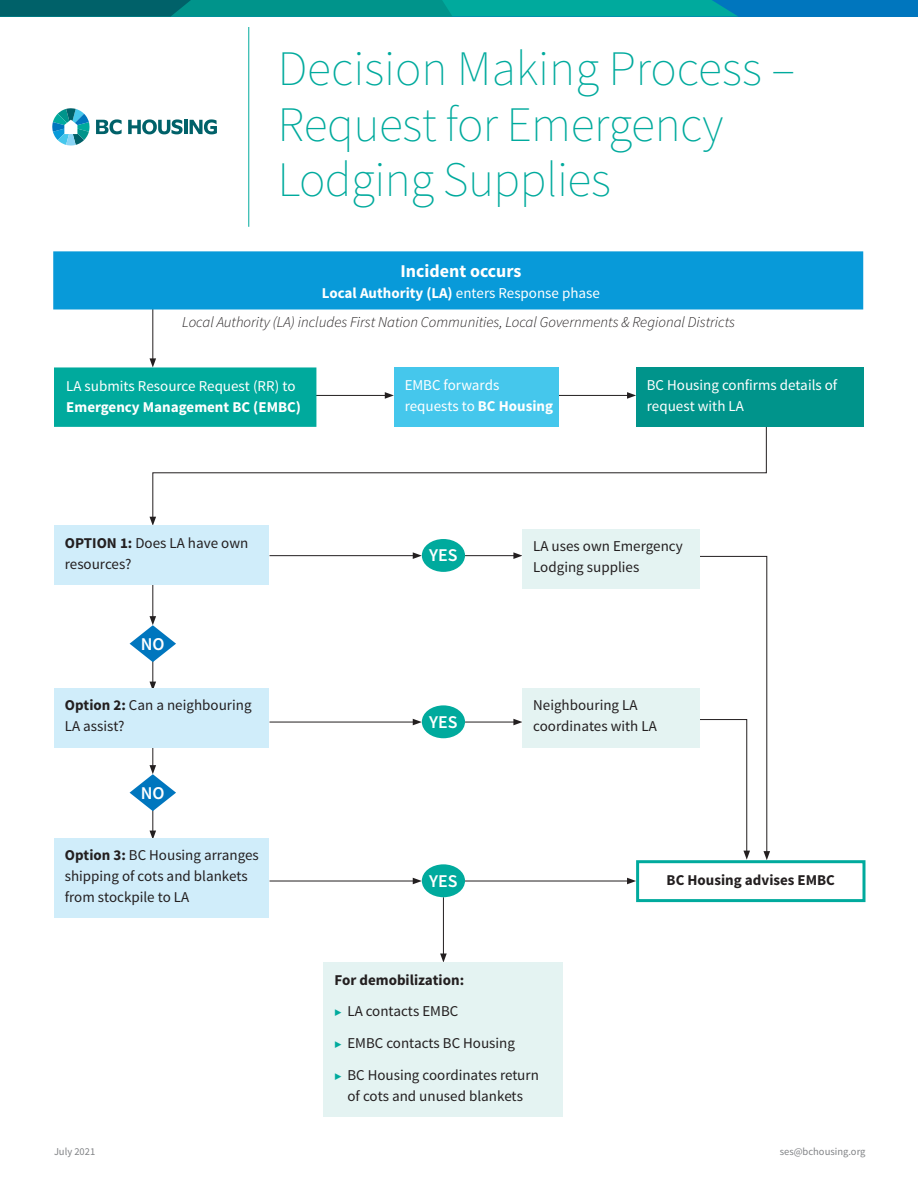
<style>
.page{position:relative;width:918px;height:1188px;background:#fff}
.page>*{position:absolute;margin:0;border:0;box-sizing:border-box;transform-origin:0 0}
.t1{font:200 49.5px/55.5px "Source Sans Pro";letter-spacing:-.01em;color:#00aa9d}
.Body{font:700 18px "Source Sans Pro";color:#fff}
.t2{font:600 18px "Source Sans Pro";color:#fff}
.Body-2{font:15px/21px "Source Sans Pro";color:#231f20}
.Body-3{font:15px/21px "Source Sans Pro";color:#fff}
.Body-4{font:italic 300 15px "Source Sans Pro";color:#231f20}
.Body-5{font:700 15px "Source Sans Pro";color:#231f20}
.Body-6{font:10.5px "Source Sans Pro";color:#808285}
.s1{font-weight:700}
.s2{font-weight:700;font-size:12px;color:#00aa9d}
</style>
<div class="page">
<hr style="left:152px;top:573px;width:1px;height:46px;background:#231f20">
<hr style="left:152px;top:638px;width:1px;height:46px;background:#231f20">
<svg style="left:150px;top:682px;width:6px;height:6px"></svg>
<svg style="left:130px;top:616px;width:46px;height:46px"></svg>
<hr style="left:152px;top:722px;width:1px;height:46px;background:#231f20">
<hr style="left:152px;top:787px;width:1px;height:46px;background:#231f20">
<svg style="left:150px;top:831px;width:6px;height:7px"></svg>
<svg style="left:130px;top:765px;width:46px;height:46px"></svg>
<hr style="left:443px;top:897px;width:1px;height:59px;background:#231f20">
<svg style="left:440px;top:954px;width:7px;height:9px"></svg>
<svg style="left:152px;top:423px;width:615px;height:94px"></svg>
<svg style="left:150px;top:517px;width:6px;height:9px"></svg>
<svg style="left:582px;top:556px;width:186px;height:295px"></svg>
<svg style="left:763px;top:851px;width:7px;height:9px"></svg>
<svg style="left:582px;top:719px;width:168px;height:141px"></svg>
<hr style="left:270px;top:555px;width:145px;height:1px;background:#231f20">
<svg style="left:413px;top:552px;width:9px;height:7px"></svg>
<hr style="left:270px;top:722px;width:145px;height:1px;background:#231f20">
<svg style="left:413px;top:719px;width:9px;height:6px"></svg>
<hr style="left:270px;top:881px;width:145px;height:1px;background:#231f20">
<svg style="left:413px;top:878px;width:9px;height:6px"></svg>
<hr style="left:152px;top:308px;width:1px;height:53px;background:#231f20">
<svg style="left:150px;top:358px;width:6px;height:9px"></svg>
<hr style="left:465px;top:555px;width:51px;height:1px;background:#231f20">
<svg style="left:513px;top:552px;width:9px;height:7px"></svg>
<hr style="left:465px;top:722px;width:51px;height:1px;background:#231f20">
<svg style="left:513px;top:719px;width:9px;height:6px"></svg>
<hr style="left:458px;top:881px;width:171px;height:1px;background:#231f20">
<svg style="left:627px;top:878px;width:9px;height:6px"></svg>
<hr style="left:252px;top:395px;width:135px;height:1px;background:#231f20">
<svg style="left:385px;top:392px;width:9px;height:7px"></svg>
<hr style="left:522px;top:395px;width:107px;height:1px;background:#231f20">
<svg style="left:627px;top:392px;width:9px;height:7px"></svg>
<svg style="left:96px;top:119px;width:26px;height:15px"></svg>
<svg style="left:128px;top:119px;width:55px;height:15px"></svg>
<hr style="left:184px;top:120px;width:4px;height:14px;background:#006169">
<svg style="left:190px;top:119px;width:27px;height:15px"></svg>
<svg style="left:52px;top:108px;width:38px;height:38px"></svg>
<hr style="left:248px;top:27px;width:1px;height:200px;background:#00aa9d">
<div style="left:0;top:0;width:918px;height:17px;background:#0076be"></div>
<svg style="left:0;top:0;width:738px;height:17px;background:#008e8b"></svg>
<div style="left:54px;top:252px;width:808px;height:57px;background:#089ad9"></div>
<div style="left:53px;top:251px;width:810px;height:59px;border:2px solid #089ad9"></div>
<div style="left:54px;top:526px;width:215px;height:59px;background:#d0edfa"></div>
<div style="left:522px;top:529px;width:178px;height:59px;background:#e4f3f2"></div>
<div style="left:522px;top:688px;width:178px;height:60px;background:#e4f3f2"></div>
<div style="left:636px;top:860px;width:230px;height:42px;border:3px solid #00aa9d"></div>
<div style="left:54px;top:688px;width:215px;height:60px;background:#d0edfa"></div>
<div style="left:54px;top:838px;width:215px;height:80px;background:#d0edfa"></div>
<div style="left:324px;top:963px;width:239px;height:154px;background:#e4f3f2"></div>
<div style="left:55px;top:368px;width:261px;height:58px;background:#00aa9d"></div>
<div style="left:54px;top:367px;width:262px;height:60px;border:2px solid #00aa9d"></div>
<div style="left:394px;top:368px;width:165px;height:59px;background:#45c7ec"></div>
<div style="left:636px;top:367px;width:228px;height:60px;background:#00948b"></div>
<div style="left:422px;top:539px;width:43px;height:33px;background:#00aa9d;border-radius:50%"></div>
<div style="left:422px;top:705px;width:43px;height:33px;background:#00aa9d;border-radius:50%"></div>
<div style="left:422px;top:864px;width:43px;height:33px;background:#00aa9d;border-radius:50%"></div>
<h1 class="t1" style="left:278px;top:41px;width:519px">Decision Making Process –<br>Request for Emergency<br>Lodging Supplies</h1>
<p class="Body" style="left:400px;top:260px;width:123px">Incident occurs</p>
<p class="Body-3" style="left:322px;top:283px;width:280px"><span class="s1">Local Authority (LA)</span> enters Response phase</p>
<p class="Body-4" style="left:182px;top:313px;width:554px">Local Authority (LA) includes First Nation Communities, Local Governments &amp; Regional Districts</p>
<p class="Body-3" style="left:66px;top:376px;width:236px">LA submits Resource Request (RR) to<br><span class="s1">Emergency Management BC (EMBC)</span></p>
<p class="Body-3" style="left:405px;top:375px;width:150px">EMBC forwards requests to <span class="s1">BC Housing</span></p>
<p class="Body-3" style="left:647px;top:374px;width:192px">BC Housing confirms details of request with LA</p>
<p class="Body-2" style="left:65px;top:533px;width:185px"><span class="s1">OPTION 1:</span> Does LA have own resources?</p>
<p class="Body-2" style="left:533px;top:536px;width:151px">LA uses own Emergency<br>Lodging supplies</p>
<h2 class="t2" style="left:429px;top:544px;width:30px">YES</h2>
<h2 class="t2" style="left:141px;top:632px;width:25px">NO</h2>
<p class="Body-2" style="left:65px;top:695px;width:188px"><span class="s1">Option 2:</span> Can a neighbouring<br>LA assist?</p>
<h2 class="t2" style="left:141px;top:781px;width:25px">NO</h2>
<p class="Body-2" style="left:65px;top:845px;width:196px"><span class="s1">Option 3:</span> BC Housing arranges shipping of cots and blankets from stockpile to LA</p>
<h2 class="t2" style="left:429px;top:710px;width:30px">YES</h2>
<p class="Body-2" style="left:533px;top:695px;width:125px">Neighbouring LA coordinates with LA</p>
<h2 class="t2" style="left:429px;top:869px;width:30px">YES</h2>
<p class="Body-5" style="left:335px;top:970px;width:131px">For demobilization:</p>
<p class="Body-2" style="left:335px;top:1001px;width:125px"><span class="s2">▶</span> LA contacts EMBC</p>
<p class="Body-2" style="left:335px;top:1033px;width:182px"><span class="s2">▶</span> EMBC contacts BC Housing</p>
<p class="Body-2" style="left:335px;top:1065px;width:206px;text-align:center"><span class="s2">▶</span> BC Housing coordinates return of cots and unused blankets</p>
<p class="Body-5" style="left:667px;top:871px;width:170px">BC Housing advises EMBC</p>
<p class="Body-6" style="left:54px;top:1145px;width:43px">July 2021</p>
<p class="Body-6" style="left:780px;top:1145px;width:87px">ses@bchousing.org</p>
</div>
